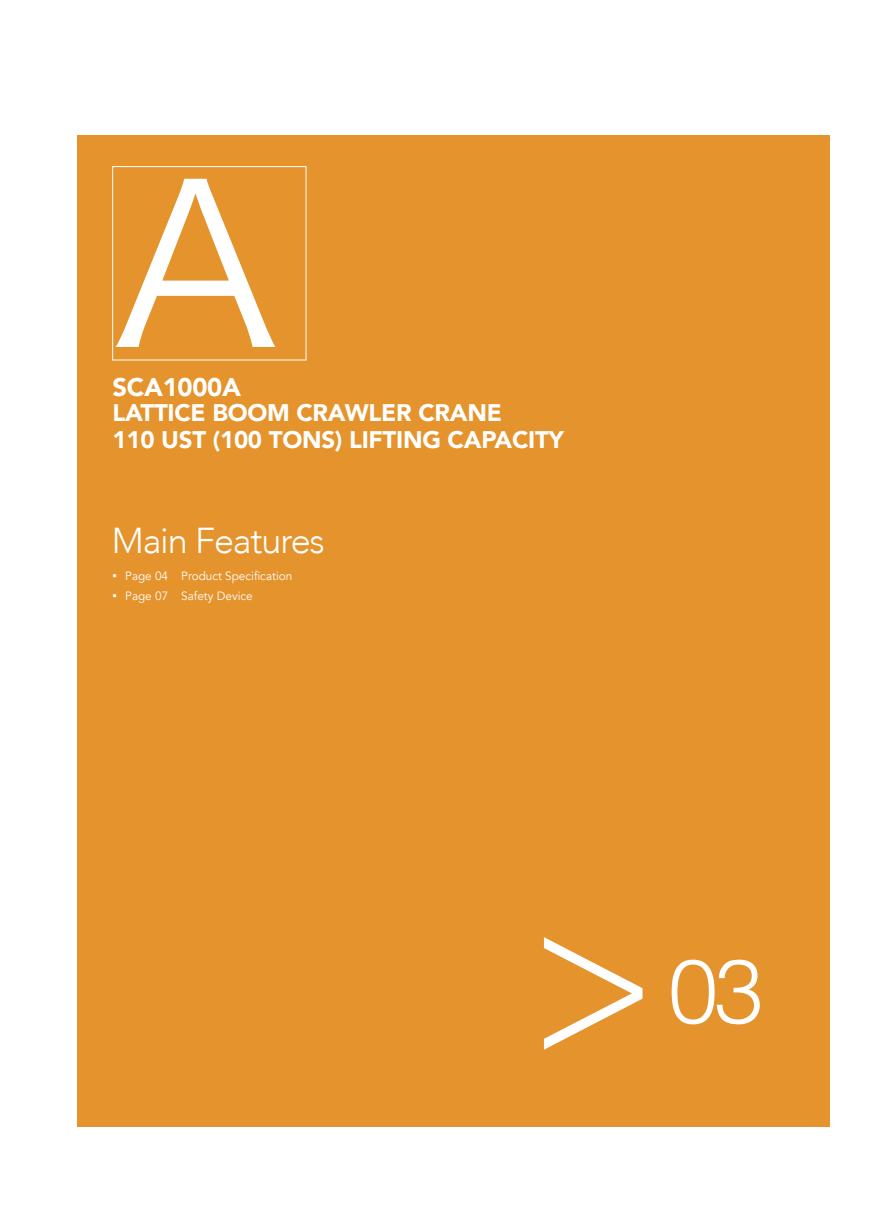
<style>
.page{position:relative;width:893px;height:1212px;background:#fff}
.page>*{position:absolute;margin:0;border:0;box-sizing:border-box;transform-origin:0 0}
.t1{font:221.25px "Hira Kaku Pro W3";color:#fff}
.t2{font:300 218.25px "Avenir";color:#fff;scale:.9 1}
.t3{font:300 90px "Helvetica";color:#fff}
.t4{font:300 36px "Avenir";letter-spacing:-.03em;color:#fff}
.t5{font:36px "FZLTKHK GBK1 0";color:#fff}
.t6{font:900 25.5px "Avenir";letter-spacing:-.01em;color:#fff}
.t7{font:900 24px/27px "Avenir";letter-spacing:-.01em;color:#fff}
.t8{font:12px "Avenir";color:#fff}
.s1{font-family:"Microsoft Ya Hei"}
</style>
<div class="page">
<div style="left:77px;top:135px;width:752px;height:992px;background:#e5932c"></div>
<div style="left:112px;top:166px;width:194px;height:194px;border:1px solid #fff"></div>
<h1 class="t1" style="left:112px;top:68px;width:167px">A</h1>
<p class="t6" style="left:112px;top:365px;width:130px">SCA1000A</p>
<p class="t7" style="left:112px;top:399px;width:453px">LATTICE BOOM CRAWLER CRANE<br>110 UST (100 TONS) LIFTING CAPACITY</p>
<h3 class="t5" style="left:262px;top:412px;width:142px">技术参数</h3>
<h3 class="t4" style="left:112px;top:520px;width:215px">Main Features</h3>
<p class="t8" style="left:112px;top:569px;width:181px"><span class="s1">▪</span> Page 04 Product Specification</p>
<p class="t8" style="left:113px;top:588px;width:142px"><span class="s1">▪</span> Page 07 Safety Device</p>
<h2 class="t2" style="left:528px;top:855px;width:147px">&gt;</h2>
<h3 class="t3" style="left:668px;top:914px;width:97px">03</h3>
</div>
